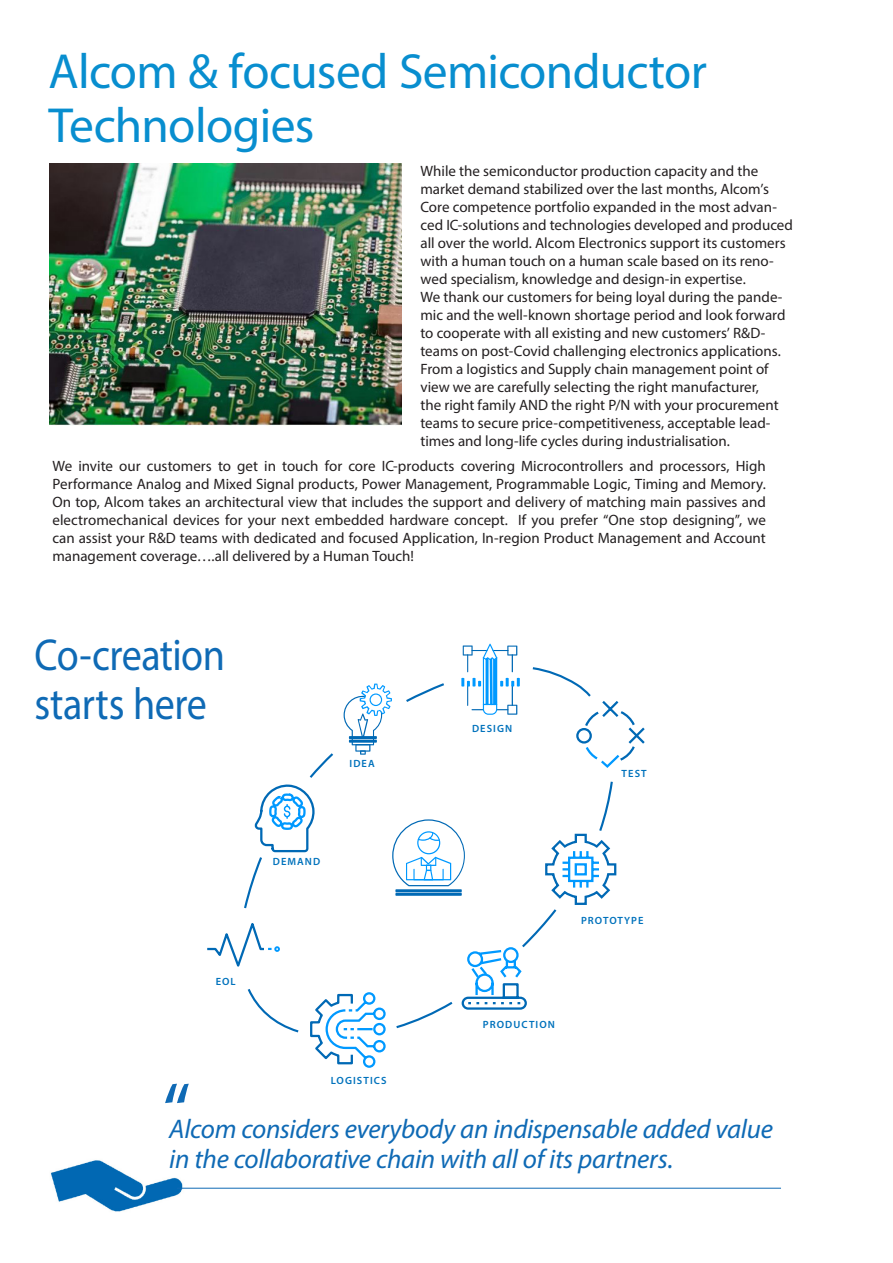
<style>
.page{position:relative;width:893px;height:1263px;background:#fff}
.page>*{position:absolute;margin:0;border:0;box-sizing:border-box;transform-origin:0 0}
.t1{font:79.5px "Myriad Pro";color:#0f6ab5}
.Titel{font:49.5px/53.4px "Myriad Pro";letter-spacing:-.015em;color:#088ecf}
.Titel-2{font:44.85px/48.4px "Myriad Pro";letter-spacing:-.015em;color:#0f6ab5;scale:.89 1}
.t2{font:italic 27px/30px "Myriad Pro";letter-spacing:-.01em;color:#0f6ab5}
.t3{font:15px/18px "Myriad Pro";color:#231f20}
.chain{font:600 10.5px "Myriad Pro";letter-spacing:.1em;color:#0072bc}
</style>
<div class="page">
<img style="left:50px;top:164px;width:352px;height:261px">
<svg style="left:207px;top:644px;width:438px;height:424px"></svg>
<img style="left:50px;top:1160px;width:145px;height:52px">
<hr style="left:177px;top:1188px;width:604px;height:1px;background:#0f6ab5">
<p class="Titel" style="left:49px;top:44px;width:660px">Alcom &amp; focused Semiconductor<br>Technologies</p>
<p class="t3" style="left:420px;top:162px;width:374px">While the semiconductor production capacity and the market demand stabilized over the last months, Alcom’s Core competence portfolio expanded in the most advan&shy;ced IC-solutions and technologies developed and produced all over the world. Alcom Electronics support its customers with a human touch on a human scale based on its reno&shy;wed specialism, knowledge and design-in expertise.</p>
<p class="t3" style="left:420px;top:288px;width:367px">We thank our customers for being loyal during the pande&shy;mic and the well-known shortage period and look forward to cooperate with all existing and new customers’ R&amp;D&shy;teams on post-Covid challenging electronics applications.<br>From a logistics and Supply chain management point of view we are carefully selecting the right manufacturer,<br>the right family AND the right P/N with your procurement teams to secure price-competitiveness, acceptable lead&shy;times and long-life cycles during industrialisation.</p>
<p class="t3" style="left:52px;top:456px;width:715px;text-align:justify">We invite our customers to get in touch for core IC-products covering Microcontrollers and processors, High Performance Analog and Mixed Signal products, Power Management, Programmable Logic, Timing and Memory.<br>On top, Alcom takes an architectural view that includes the support and delivery of matching main passives and electromechanical devices for your next embedded hardware concept. If you prefer “One stop designing”, we can assist your R&amp;D teams with dedicated and focused Application, In-region Product Management and Account management coverage….all delivered by a Human Touch!</p>
<p class="Titel-2" style="left:35px;top:630px;width:215px">Co-creation starts here</p>
<p class="chain" style="left:349px;top:757px;width:27px">IDEA</p>
<p class="chain" style="left:273px;top:855px;width:49px">DEMAND</p>
<p class="chain" style="left:216px;top:974px;width:22px">EOL</p>
<p class="t1" style="left:162px;top:1062px;width:30px">“</p>
<p class="chain" style="left:331px;top:1074px;width:57px">LOGISTICS</p>
<p class="chain" style="left:472px;top:722px;width:42px">DESIGN</p>
<p class="chain" style="left:622px;top:766px;width:27px">TEST</p>
<p class="chain" style="left:581px;top:914px;width:64px">PROTOTYPE</p>
<p class="chain" style="left:483px;top:1018px;width:74px">PRODUCTION</p>
<p class="t2" style="left:169px;top:1113px;width:605px">Alcom considers everybody an indispensable added value in the collaborative chain with all of its partners.</p>
</div>
